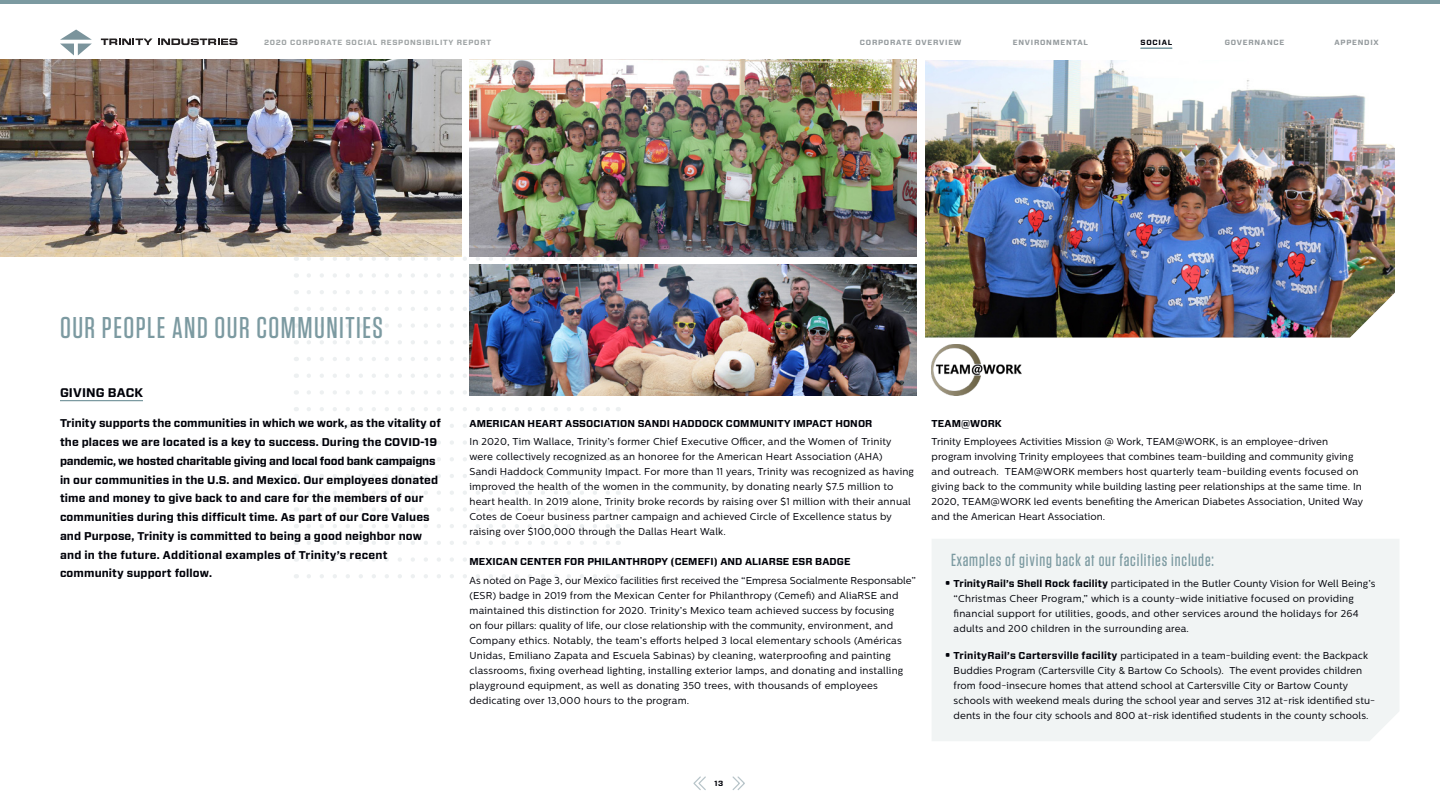
<style>
.page{position:relative;width:1440px;height:810px;background:#fff}
.page>*{position:absolute;margin:0;border:0;box-sizing:border-box;transform-origin:0 0}
.t1{font:500 30px "Tungsten";letter-spacing:.05em;color:#7c9aa1}
.t2{font:500 17.5px "Tungsten";letter-spacing:.05em;color:#7c9aa1}
.t3{font:700 12.5px "Forza";letter-spacing:.01em;color:#010209}
.t4{font:700 11.25px/18.8px "Forza";letter-spacing:.01em;color:#010209}
.t5{font:10px/15px "Centrale Sans";letter-spacing:.015em;color:#010209}
.t6{font:700 10px "Forza";letter-spacing:.01em;color:#010209}
.t7{font:700 7.5px "Forza";letter-spacing:.1em;color:#949a9d}
.t8{font:700 7.5px "Forza";letter-spacing:.1em;color:#9ea3a4}
.t9{font:700 7.5px "Forza";letter-spacing:.1em;color:#010209}
.s1{font-family:"Forza";font-weight:700;font-size:11.25px}
.s2{font-family:"Forza";font-weight:700}
</style>
<div class="page">
<svg style="left:309px;top:273px;width:161px;height:5px"></svg>
<svg style="left:309px;top:257px;width:301px;height:4px"></svg>
<svg style="left:309px;top:307px;width:161px;height:4px"></svg>
<svg style="left:309px;top:340px;width:161px;height:4px"></svg>
<svg style="left:309px;top:374px;width:161px;height:4px"></svg>
<svg style="left:309px;top:407px;width:301px;height:4px"></svg>
<svg style="left:309px;top:491px;width:301px;height:4px"></svg>
<svg style="left:309px;top:441px;width:301px;height:4px"></svg>
<svg style="left:309px;top:524px;width:301px;height:4px"></svg>
<svg style="left:309px;top:558px;width:301px;height:4px"></svg>
<svg style="left:309px;top:290px;width:161px;height:4px"></svg>
<svg style="left:309px;top:323px;width:161px;height:5px"></svg>
<svg style="left:309px;top:357px;width:161px;height:4px"></svg>
<svg style="left:309px;top:390px;width:161px;height:5px"></svg>
<svg style="left:309px;top:474px;width:301px;height:4px"></svg>
<svg style="left:309px;top:424px;width:301px;height:4px"></svg>
<svg style="left:309px;top:507px;width:301px;height:4px"></svg>
<svg style="left:309px;top:457px;width:301px;height:4px"></svg>
<svg style="left:309px;top:541px;width:301px;height:4px"></svg>
<svg style="left:309px;top:574px;width:301px;height:4px"></svg>
<hr style="left:0;top:0;width:1440px;height:4px;background:#7c9aa1">
<svg style="left:732px;top:776px;width:13px;height:14px"></svg>
<svg style="left:693px;top:776px;width:13px;height:14px"></svg>
<hr style="left:60px;top:400px;width:83px;height:1px;background:#7c9aa1">
<img style="left:925px;top:60px;width:470px;height:278px">
<img style="left:0;top:60px;width:461px;height:197px">
<img style="left:470px;top:60px;width:447px;height:197px">
<img style="left:932px;top:345px;width:90px;height:50px">
<div style="left:932px;top:539px;width:467px;height:202px;background:#f1f4f4"></div>
<img style="left:470px;top:264px;width:447px;height:132px">
<svg style="left:60px;top:30px;width:32px;height:26px"></svg>
<svg style="left:101px;top:39px;width:51px;height:6px"></svg>
<svg style="left:158px;top:38px;width:80px;height:7px"></svg>
<hr style="left:1141px;top:48px;width:31px;height:1px;background:#7c9aa1">
<p class="t8" style="left:264px;top:37px;width:229px">2020 CORPORATE SOCIAL RESPONSIBILITY REPORT</p>
<p class="t1" style="left:60px;top:311px;width:325px">OUR PEOPLE AND OUR COMMUNITIES</p>
<p class="t7" style="left:860px;top:38px;width:103px">CORPORATE OVERVIEW</p>
<p class="t7" style="left:1013px;top:38px;width:77px">ENVIRONMENTAL</p>
<p class="t9" style="left:1141px;top:38px;width:33px">SOCIAL</p>
<p class="t7" style="left:1225px;top:38px;width:61px">GOVERNANCE</p>
<p class="t7" style="left:1335px;top:38px;width:46px">APPENDIX</p>
<p class="t3" style="left:60px;top:385px;width:85px">GIVING BACK</p>
<p class="t4" style="left:60px;top:414px;width:383px">Trinity supports the communities in which we work, as the vitality of the places we are located is a key to success. During the COVID-19 pandemic, we hosted charitable giving and local food bank campaigns in our communities in the U.S. and Mexico. Our employees donated time and money to give back to and care for the members of our communities during this difficult time. As part of our Core Values and Purpose, Trinity is committed to being a good neighbor now and in the future. Additional examples of Trinity’s recent community support follow.</p>
<p class="t6" style="left:470px;top:417px;width:404px">AMERICAN HEART ASSOCIATION SANDI HADDOCK COMMUNITY IMPACT HONOR</p>
<p class="t5" style="left:470px;top:434px;width:446px">In 2020, Tim Wallace, Trinity’s former Chief Executive Officer, and the Women of Trinity were collectively recognized as an honoree for the American Heart Association (AHA)<br>Sandi Haddock Community Impact. For more than 11 years, Trinity was recognized as having improved the health of the women in the community, by donating nearly $7.5 million to heart health. In 2019 alone, Trinity broke records by raising over $1 million with their annual Cotes de Coeur business partner campaign and achieved Circle of Excellence status by raising over $100,000 through the Dallas Heart Walk.</p>
<p class="t6" style="left:470px;top:555px;width:383px">MEXICAN CENTER FOR PHILANTHROPY (CEMEFI) AND ALIARSE ESR BADGE</p>
<p class="t5" style="left:470px;top:573px;width:448px">As noted on Page 3, our Mexico facilities first received the “Empresa Socialmente Responsable” (ESR) badge in 2019 from the Mexican Center for Philanthropy (Cemefi) and AliaRSE and maintained this distinction for 2020. Trinity’s Mexico team achieved success by focusing<br>on four pillars: quality of life, our close relationship with the community, environment, and Company ethics. Notably, the team’s efforts helped 3 local elementary schools (Américas Unidas, Emiliano Zapata and Escuela Sabinas) by cleaning, waterproofing and painting classrooms, fixing overhead lighting, installing exterior lamps, and donating and installing playground equipment, as well as donating 350 trees, with thousands of employees dedicating over 13,000 hours to the program.</p>
<p class="t6" style="left:932px;top:417px;width:72px">TEAM@WORK</p>
<p class="t5" style="left:932px;top:434px;width:433px">Trinity Employees Activities Mission @ Work, TEAM@WORK, is an employee-driven program involving Trinity employees that combines team-building and community giving and outreach. TEAM@WORK members host quarterly team-building events focused on giving back to the community while building lasting peer relationships at the same time. In 2020, TEAM@WORK led events benefiting the American Diabetes Association, United Way and the American Heart Association.</p>
<p class="t2" style="left:951px;top:551px;width:264px">Examples of giving back at our facilities include:</p>
<p class="t5" style="left:954px;top:576px;width:423px;text-indent:-9px"><span class="s1">•</span> <span class="s2">TrinityRail’s Shell Rock facility</span> participated in the Butler County Vision for Well Being’s “Christmas Cheer Program,” which is a county-wide initiative focused on providing financial support for utilities, goods, and other services around the holidays for 264 adults and 200 children in the surrounding area.</p>
<p class="t5" style="left:954px;top:648px;width:423px;text-indent:-9px"><span class="s1">•</span> <span class="s2">TrinityRail’s Cartersville facility</span> participated in a team-building event: the Backpack Buddies Program (Cartersville City &amp; Bartow Co Schools). The event provides children from food-insecure homes that attend school at Cartersville City or Bartow County schools with weekend meals during the school year and serves 312 at-risk identified stu&shy;dents in the four city schools and 800 at-risk identified students in the county schools.</p>
<p class="t9" style="left:714px;top:778px;width:11px">13</p>
</div>
